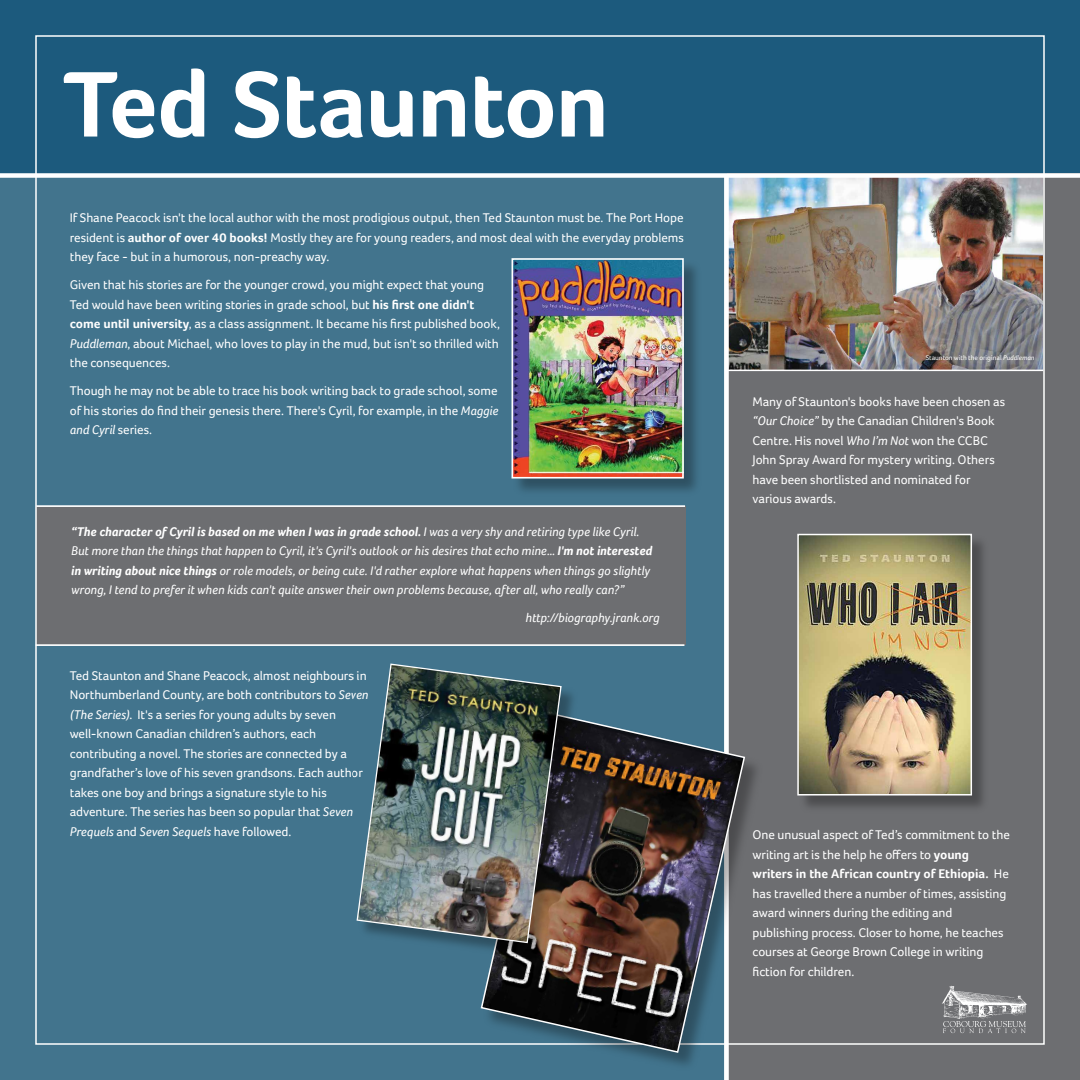
<style>
.page{position:relative;width:1080px;height:1080px;background:#42748d}
.page>*{position:absolute;margin:0;border:0;box-sizing:border-box;transform-origin:0 0}
.t1{font:700 96px "Foco";letter-spacing:-.015em;color:#fff}
.t2{font:13px/19.5px "Foco";letter-spacing:-.005em;color:#fff}
.t3{font:italic 13px/19.5px "Foco";letter-spacing:-.005em;color:#fff}
.t4{font:7px "Foco";color:#fff}
.s1{font-weight:700}
.s2{font-style:italic}
</style>
<div class="page">
<div style="left:36px;top:506px;width:649px;height:138px;background:#6d6e71"></div>
<hr style="left:36px;top:505px;width:649px;height:2px;background:#fff">
<hr style="left:36px;top:644px;width:648px;height:2px;background:#fff">
<div style="left:0;top:0;width:1080px;height:176px;background:#1c5a7d"></div>
<div style="left:728px;top:173px;width:352px;height:907px;background:#6d6e71"></div>
<img style="left:729px;top:178px;width:313px;height:192px">
<hr style="left:728px;top:370px;width:315px;height:1px;background:#fff">
<div style="left:0;top:173px;width:1080px;height:5px;background:#fff"></div>
<svg style="left:942px;top:986px;width:85px;height:47px"></svg>
<div style="left:724px;top:177px;width:5px;height:903px;background:#fff"></div>
<img style="left:511px;top:258px;width:186px;height:233px">
<img style="left:515px;top:261px;width:166px;height:215px">
<div style="left:512px;top:258px;width:172px;height:221px;border:2px solid #fff"></div>
<img style="left:477px;top:708px;width:293px;height:371px">
<img style="left:480px;top:711px;width:266px;height:343px">
<img style="left:797px;top:533px;width:186px;height:274px">
<img style="left:800px;top:537px;width:169px;height:256px">
<div style="left:797px;top:534px;width:175px;height:262px;border:2px solid #fff"></div>
<img style="left:455px;top:691px;width:127px;height:273px">
<img style="left:356px;top:663px;width:206px;height:281px">
<h1 class="t1" style="left:63px;top:48px;width:548px">Ted Staunton</h1>
<p class="t2" style="left:70px;top:208px;width:616px;text-align:justify">If Shane Peacock isn't the local author with the most prodigious output, then Ted Staunton must be. The Port Hope resident is <span class="s1">author of over 40 books!</span> Mostly they are for young readers, and most deal with the everyday problems they face - but in a humorous, non-preachy way.</p>
<p class="t2" style="left:70px;top:275px;width:432px">Given that his stories are for the younger crowd, you might expect that young Ted would have been writing stories in grade school, but <span class="s1">his first one didn't come until university</span>, as a class assignment. It became his first published book, <span class="s2">Puddleman</span>, about Michael, who loves to play in the mud, but isn't so thrilled with the consequences.</p>
<p class="t2" style="left:70px;top:381px;width:430px;text-align:justify">Though he may not be able to trace his book writing back to grade school, some of his stories do find their genesis there. There's Cyril, for example, in the <span class="s2">Maggie and Cyril</span> series.</p>
<p class="t3" style="left:71px;top:521px;width:583px"><span class="s1">“The character of Cyril is based on me when I was in grade school.</span> I was a very shy and retiring type like Cyril.<br>But more than the things that happen to Cyril, it's Cyril's outlook or his desires that echo mine… <span class="s1">I'm not interested in writing about nice things</span> or role models, or being cute. I'd rather explore what happens when things go slightly wrong, I tend to prefer it when kids can't quite answer their own problems because, after all, who really can?”</p>
<p class="t3" style="left:526px;top:608px;width:136px">http://biography.jrank.org</p>
<p class="t2" style="left:70px;top:665px;width:300px">Ted Staunton and Shane Peacock, almost neighbours in Northumberland County, are both contributors to <span class="s2">Seven (The Series)</span>. It's a series for young adults by seven well-known Canadian children’s authors, each contributing a novel. The stories are connected by a grandfather’s love of his seven grandsons. Each author takes one boy and brings a signature style to his adventure. The series has been so popular that <span class="s2">Seven Prequels</span> and <span class="s2">Seven Sequels</span> have followed.</p>
<p class="t4" style="left:926px;top:354px;width:110px">Staunton with the original <span class="s2">Puddleman</span></p>
<p class="t2" style="left:753px;top:392px;width:254px">Many of Staunton's books have been chosen as <span class="s2">“Our Choice”</span> by the Canadian Children's Book Centre. His novel <span class="s2">Who I’m Not</span> won the CCBC John Spray Award for mystery writing. Others have been shortlisted and nominated for various awards.</p>
<p class="t2" style="left:753px;top:825px;width:259px">One unusual aspect of Ted’s commitment to the writing art is the help he offers to <span class="s1">young writers in the African country of Ethiopia.</span> He has travelled there a number of times, assisting award winners during the editing and publishing process. Closer to home, he teaches courses at George Brown College in writing fiction for children.</p>
</div>
